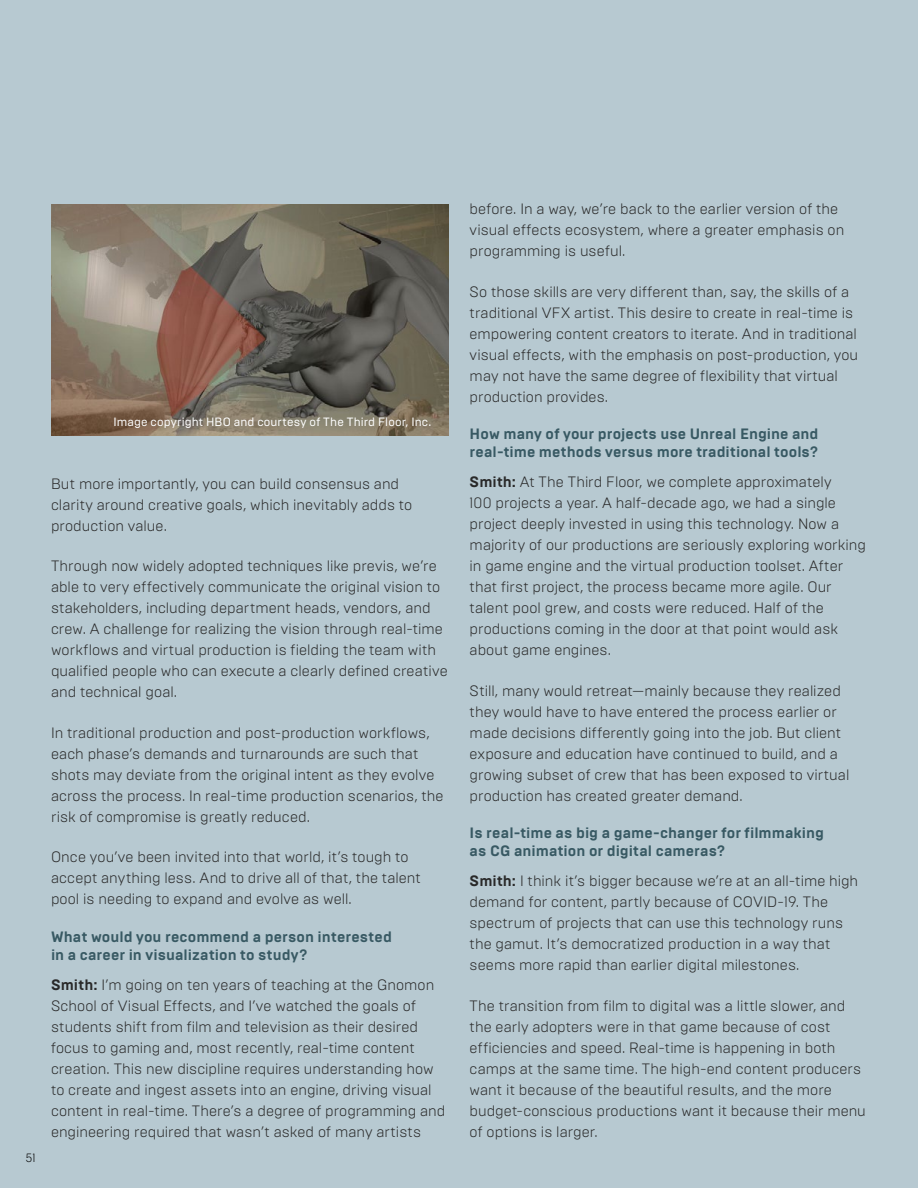
<style>
.page{position:relative;width:918px;height:1188px;background:#b7c9d1}
.page>*{position:absolute;margin:0;border:0;box-sizing:border-box;transform-origin:0 0}
.t1{font:300 15px/21px "Brutal Type";letter-spacing:.005em;color:#292929}
.t2{font:700 15px/18px "Brutal Type";letter-spacing:.005em;color:#385963}
.t3{font:12px "Brutal Type";letter-spacing:.01em;color:#fff}
.t4{font:300 12px "Brutal Type";color:#000}
.s1{font-weight:700}
</style>
<div class="page">
<img style="left:51px;top:204px;width:397px;height:231px">
<p class="t3" style="left:113px;top:414px;width:319px">Image copyright HBO and courtesy of The Third Floor, Inc.</p>
<p class="t4" style="left:26px;top:1151px;width:12px">51</p>
<p class="t1" style="left:51px;top:473px;width:363px">But more importantly, you can build consensus and clarity around creative goals, which inevitably adds to production value.</p>
<p class="t1" style="left:51px;top:556px;width:398px">Through now widely adopted techniques like previs, we’re able to very effectively communicate the original vision to stakeholders, including department heads, vendors, and crew. A challenge for realizing the vision through real-time workflows and virtual production is fielding the team with qualified people who can execute a clearly defined creative and technical goal.</p>
<p class="t1" style="left:51px;top:722px;width:394px">In traditional production and post-production workflows, each phase’s demands and turnarounds are such that shots may deviate from the original intent as they evolve across the process. In real-time production scenarios, the risk of compromise is greatly reduced.</p>
<p class="t1" style="left:51px;top:847px;width:371px">Once you’ve been invited into that world, it’s tough to accept anything less. And to drive all of that, the talent pool is needing to expand and evolve as well.</p>
<p class="t2" style="left:51px;top:928px;width:342px">What would you recommend a person interested in a career in visualization to study?</p>
<p class="t1" style="left:51px;top:974px;width:396px"><span class="s1">Smith:</span> I’m going on ten years of teaching at the Gnomon School of Visual Effects, and I’ve watched the goals of students shift from film and television as their desired focus to gaming and, most recently, real-time content creation. This new discipline requires understanding how to create and ingest assets into an engine, driving visual content in real-time. There’s a degree of programming and engineering required that wasn’t asked of many artists</p>
<p class="t1" style="left:470px;top:198px;width:376px">before. In a way, we’re back to the earlier version of the visual effects ecosystem, where a greater emphasis on programming is useful.</p>
<p class="t1" style="left:470px;top:281px;width:390px">So those skills are very different than, say, the skills of a traditional VFX artist. This desire to create in real-time is empowering content creators to iterate. And in traditional visual effects, with the emphasis on post-production, you may not have the same degree of flexibility that virtual production provides.</p>
<p class="t2" style="left:470px;top:425px;width:350px">How many of your projects use Unreal Engine and real-time methods versus more traditional tools?</p>
<p class="t1" style="left:470px;top:471px;width:398px"><span class="s1">Smith:</span> At The Third Floor, we complete approximately<br>100 projects a year. A half-decade ago, we had a single project deeply invested in using this technology. Now a majority of our productions are seriously exploring working in game engine and the virtual production toolset. After that first project, the process became more agile. Our talent pool grew, and costs were reduced. Half of the productions coming in the door at that point would ask about game engines.</p>
<p class="t1" style="left:470px;top:680px;width:381px">Still, many would retreat—mainly because they realized they would have to have entered the process earlier or made decisions differently going into the job. But client exposure and education have continued to build, and a growing subset of crew that has been exposed to virtual production has created greater demand.</p>
<p class="t2" style="left:470px;top:824px;width:356px">Is real-time as big a game-changer for filmmaking as CG animation or digital cameras?</p>
<p class="t1" style="left:470px;top:870px;width:390px"><span class="s1">Smith:</span> I think it’s bigger because we’re at an all-time high demand for content, partly because of COVID-19. The spectrum of projects that can use this technology runs the gamut. It’s democratized production in a way that seems more rapid than earlier digital milestones.</p>
<p class="t1" style="left:470px;top:995px;width:398px">The transition from film to digital was a little slower, and the early adopters were in that game because of cost efficiencies and speed. Real-time is happening in both camps at the same time. The high-end content producers want it because of the beautiful results, and the more budget-conscious productions want it because their menu of options is larger.</p>
</div>
